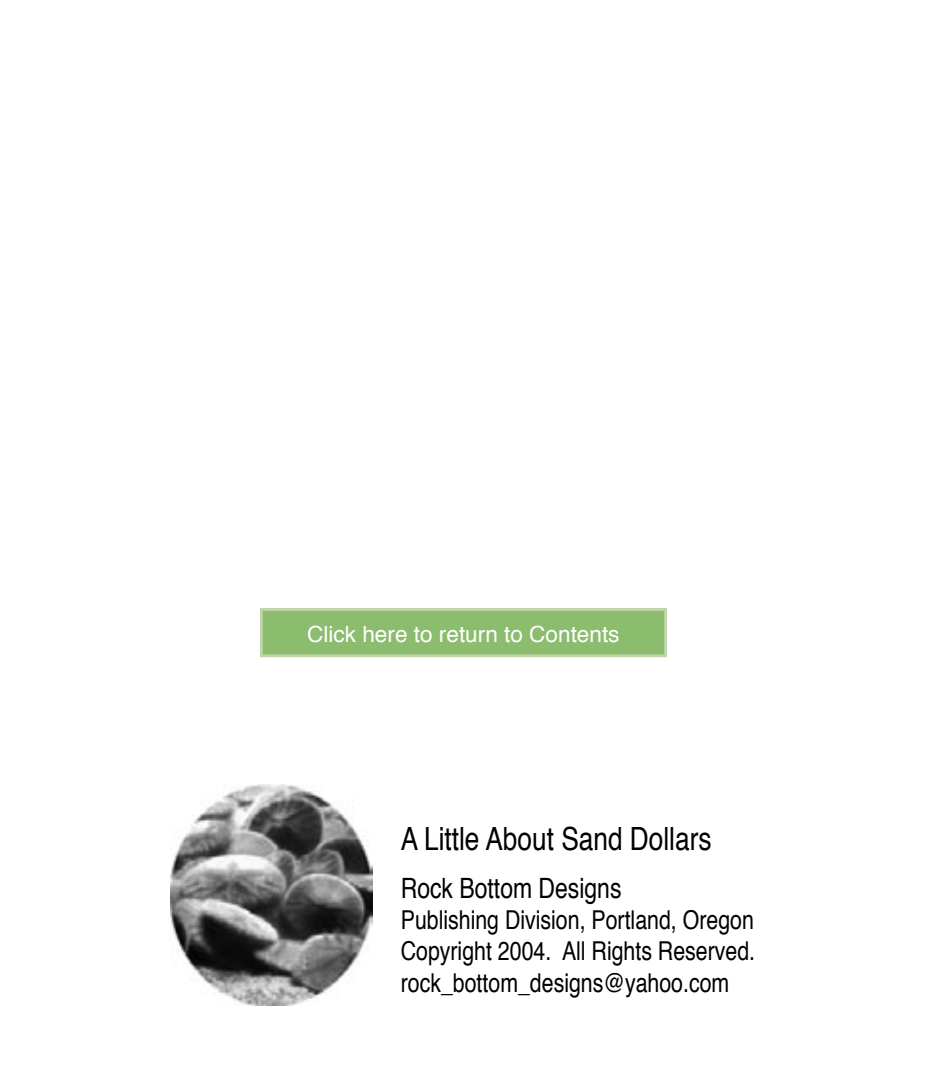
<style>
.page{position:relative;width:936px;height:1080px;background:#fff}
.page>*{position:absolute;margin:0;border:0;box-sizing:border-box;transform-origin:0 0}
.t1{font:condensed 32px "Helvetica";color:#000}
.t2{font:condensed 28px "Helvetica";color:#000}
.t3{font:condensed 26px "Helvetica";color:#000}
.t4{font:condensed 22.4px "Helvetica";color:#fff;scale:1.23 1}
</style>
<div class="page">
<img style="left:170px;top:784px;width:202px;height:222px">
<div style="left:261px;top:609px;width:405px;height:47px;background:#8cbc6e"></div>
<div style="left:260px;top:608px;width:407px;height:49px;border:3px solid #c0d6aa"></div>
<p class="t4" style="left:307px;top:620px;width:255px">Click here to return to Contents</p>
<p class="t1" style="left:401px;top:819px;width:312px">A Little About Sand Dollars</p>
<p class="t2" style="left:401px;top:871px;width:222px">Rock Bottom Designs</p>
<p class="t3" style="left:401px;top:904px;width:355px">Publishing Division, Portland, Oregon</p>
<p class="t3" style="left:401px;top:935px;width:356px">Copyright 2004. All Rights Reserved.</p>
<p class="t3" style="left:401px;top:966px;width:330px">rock_bottom_designs@yahoo.com</p>
</div>
